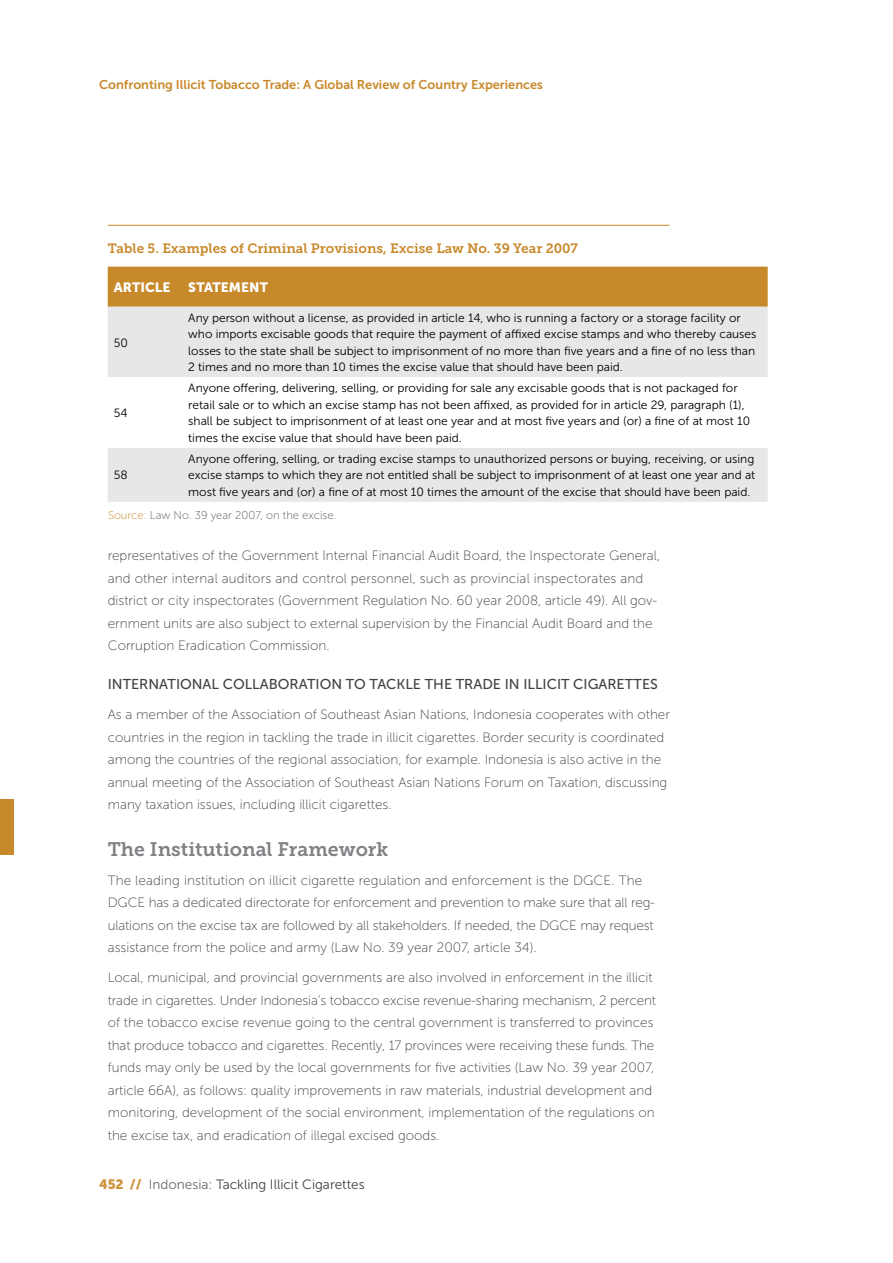
<style>
.page{position:relative;width:893px;height:1263px;background:#fff}
.page>*{position:absolute;margin:0;border:0;box-sizing:border-box;transform-origin:0 0}
.t1{font:19.5px "Museo Slab 700";color:#808285}
.t2{font:14.25px "Museo Sans 500";color:#414042}
.t3{font:13.5px/22.5px "Museo Sans 100";color:#414042}
.t4{font:13.5px "Museo Slab 700";color:#c8892b}
.t5{font:13.5px "Museo Sans 300";color:#414042}
.t6{font:13.5px "Museo Sans 900";letter-spacing:.005em;color:#fff}
.t7{font:12.75px "Museo Sans 700";color:#c8892b}
.t8{font:12px/16.5px "Museo Sans 300";color:#000}
.t9{font:11.25px "Museo Sans 100";color:#58595b}
.s1{color:#c8892b}
.s2{font-family:"Museo Sans 900";color:#cd923a}
.s3{color:#696a6d}
</style>
<div class="page">
<div style="left:0;top:799px;width:13px;height:56px;background:#c8892b"></div>
<div style="left:108px;top:267px;width:660px;height:40px;background:#c8892b"></div>
<div style="left:108px;top:307px;width:660px;height:195px;background:#e6e7e8"></div>
<svg style="left:108px;top:377px;width:660px;height:71px"></svg>
<hr style="left:108px;top:225px;width:561px;height:1px;background:#c8892b">
<p class="t7" style="left:99px;top:78px;width:445px">Confronting Illicit Tobacco Trade: A Global Review of Country Experiences</p>
<p class="t4" style="left:108px;top:240px;width:472px">Table 5. Examples of Criminal Provisions, Excise Law No. 39 Year 2007</p>
<p class="t6" style="left:114px;top:279px;width:58px">ARTICLE</p>
<p class="t6" style="left:188px;top:279px;width:81px">STATEMENT</p>
<p class="t8" style="left:114px;top:334px;width:16px">50</p>
<p class="t8" style="left:114px;top:405px;width:15px">54</p>
<p class="t8" style="left:114px;top:467px;width:15px">58</p>
<p class="t8" style="left:188px;top:309px;width:570px">Any person without a license, as provided in article 14, who is running a factory or a storage facility or who imports excisable goods that require the payment of affixed excise stamps and who thereby causes losses to the state shall be subject to imprisonment of no more than five years and a fine of no less than 2 times and no more than 10 times the excise value that should have been paid.</p>
<p class="t8" style="left:188px;top:380px;width:563px">Anyone offering, delivering, selling, or providing for sale any excisable goods that is not packaged for retail sale or to which an excise stamp has not been affixed, as provided for in article 29, paragraph (1), shall be subject to imprisonment of at least one year and at most five years and (or) a fine of at most 10 times the excise value that should have been paid.</p>
<p class="t8" style="left:188px;top:450px;width:568px;text-align:justify">Anyone offering, selling, or trading excise stamps to unauthorized persons or buying, receiving, or using excise stamps to which they are not entitled shall be subject to imprisonment of at least one year and at most five years and (or) a fine of at most 10 times the amount of the excise that should have been paid.</p>
<p class="t9" style="left:108px;top:509px;width:230px"><span class="s1">Source:</span> Law No. 39 year 2007, on the excise.</p>
<p class="t3" style="left:108px;top:544px;width:554px">representatives of the Government Internal Financial Audit Board, the Inspectorate General, and other internal auditors and control personnel, such as provincial inspectorates and district or city inspectorates (Government Regulation No. 60 year 2008, article 49). All gov&shy;ernment units are also subject to external supervision by the Financial Audit Board and the Corruption Eradication Commission.</p>
<p class="t2" style="left:108px;top:676px;width:552px">INTERNATIONAL COLLABORATION TO TACKLE THE TRADE IN ILLICIT CIGARETTES</p>
<p class="t3" style="left:108px;top:703px;width:564px">As a member of the Association of Southeast Asian Nations, Indonesia cooperates with other countries in the region in tackling the trade in illicit cigarettes. Border security is coordinated among the countries of the regional association, for example. Indonesia is also active in the annual meeting of the Association of Southeast Asian Nations Forum on Taxation, discussing many taxation issues, including illicit cigarettes.</p>
<h1 class="t1" style="left:108px;top:838px;width:282px">The Institutional Framework</h1>
<p class="t3" style="left:108px;top:869px;width:549px">The leading institution on illicit cigarette regulation and enforcement is the DGCE. The DGCE has a dedicated directorate for enforcement and prevention to make sure that all reg&shy;ulations on the excise tax are followed by all stakeholders. If needed, the DGCE may request assistance from the police and army (Law No. 39 year 2007, article 34).</p>
<p class="t3" style="left:108px;top:967px;width:550px">Local, municipal, and provincial governments are also involved in enforcement in the illicit trade in cigarettes. Under Indonesia’s tobacco excise revenue-sharing mechanism, 2 percent of the tobacco excise revenue going to the central government is transferred to provinces that produce tobacco and cigarettes. Recently, 17 provinces were receiving these funds. The funds may only be used by the local governments for five activities (Law No. 39 year 2007, article 66A), as follows: quality improvements in raw materials, industrial development and monitoring, development of the social environment, implementation of the regulations on the excise tax, and eradication of illegal excised goods.</p>
<p class="t5" style="left:99px;top:1177px;width:267px"><span class="s2">452 //</span> <span class="s3">Indonesia:</span> Tackling Illicit Cigarettes</p>
</div>
